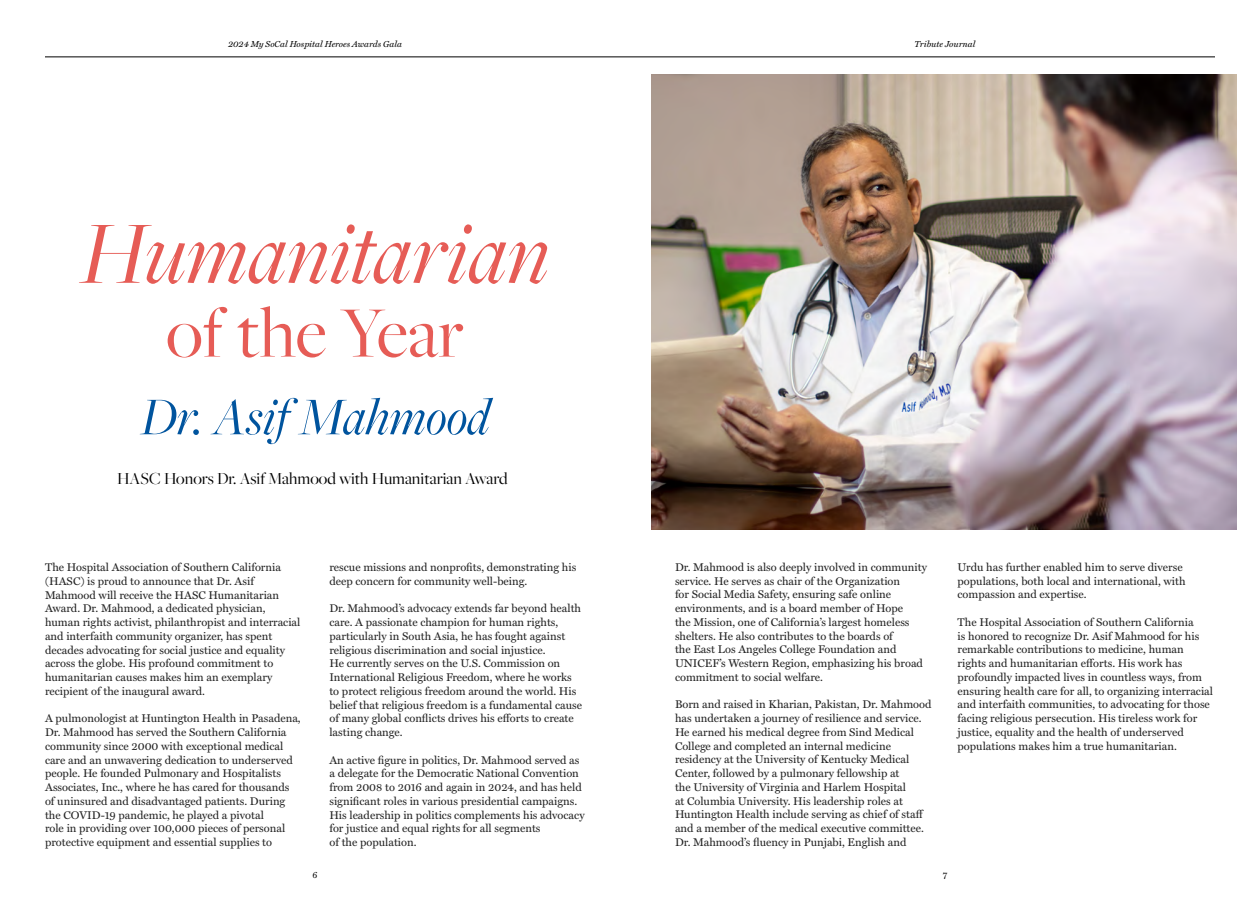
<style>
.page{position:relative;width:1260px;height:900px;background:#fff}
.page>*{position:absolute;margin:0;border:0;box-sizing:border-box;transform-origin:0 0}
.t1{font:italic 92.5px "Freight Big Pro";color:#e65c56}
.t2{font:75px "Freight Big Pro";color:#e65c56}
.t3{font:italic 55px "Freight Big Pro";color:#00549e}
.t4{font:17.5px "Freight Big Pro";color:#000}
.t5{font:11.25px/13.8px "Miller Text";color:#232323}
.t6{font:italic 8.75px "Miller Text";color:#000}
.t7{font:8.75px "Miller Text";color:#000}
</style>
<div class="page">
<img style="left:651px;top:75px;width:585px;height:454px">
<hr style="left:45px;top:57px;width:585px;height:1px;background:#000101">
<hr style="left:630px;top:57px;width:585px;height:1px;background:#000101">
<p class="t6" style="left:228px;top:37px;width:175px">2024 My SoCal Hospital Heroes Awards Gala</p>
<p class="t6" style="left:915px;top:37px;width:62px">Tribute Journal</p>
<h1 class="t1" style="left:81px;top:193px;width:470px">Humanitarian</h1>
<h2 class="t2" style="left:166px;top:284px;width:299px">of the Year</h2>
<h3 class="t3" style="left:141px;top:381px;width:351px">Dr. Asif Mahmood</h3>
<h3 class="t4" style="left:117px;top:467px;width:392px">HASC Honors Dr. Asif Mahmood with Humanitarian Award</h3>
<p class="t5" style="left:45px;top:560px;width:257px">The Hospital Association of Southern California (HASC) is proud to announce that Dr. Asif Mahmood will receive the HASC Humanitarian Award. Dr. Mahmood, a dedicated physician, human rights activist, philanthropist and interracial and interfaith community organizer, has spent decades advocating for social justice and equality across the globe. His profound commitment to humanitarian causes makes him an exemplary recipient of the inaugural award.</p>
<p class="t5" style="left:45px;top:711px;width:257px">A pulmonologist at Huntington Health in Pasadena, Dr. Mahmood has served the Southern California community since 2000 with exceptional medical care and an unwavering dedication to underserved people. He founded Pulmonary and Hospitalists Associates, Inc., where he has cared for thousands of uninsured and disadvantaged patients. During the COVID-19 pandemic, he played a pivotal<br>role in providing over 100,000 pieces of personal protective equipment and essential supplies to</p>
<p class="t5" style="left:329px;top:560px;width:248px">rescue missions and nonprofits, demonstrating his deep concern for community well-being.</p>
<p class="t5" style="left:329px;top:601px;width:254px">Dr. Mahmood’s advocacy extends far beyond health care. A passionate champion for human rights, particularly in South Asia, he has fought against religious discrimination and social injustice.<br>He currently serves on the U.S. Commission on International Religious Freedom, where he works to protect religious freedom around the world. His belief that religious freedom is a fundamental cause of many global conflicts drives his efforts to create lasting change.</p>
<p class="t5" style="left:329px;top:752px;width:257px">An active figure in politics, Dr. Mahmood served as a delegate for the Democratic National Convention from 2008 to 2016 and again in 2024, and has held significant roles in various presidential campaigns.<br>His leadership in politics complements his advocacy for justice and equal rights for all segments<br>of the population.</p>
<p class="t5" style="left:675px;top:559px;width:253px">Dr. Mahmood is also deeply involved in community service. He serves as chair of the Organization<br>for Social Media Safety, ensuring safe online environments, and is a board member of Hope<br>the Mission, one of California’s largest homeless shelters. He also contributes to the boards of<br>the East Los Angeles College Foundation and UNICEF’s Western Region, emphasizing his broad commitment to social welfare.</p>
<p class="t5" style="left:675px;top:697px;width:258px">Born and raised in Kharian, Pakistan, Dr. Mahmood has undertaken a journey of resilience and service.<br>He earned his medical degree from Sind Medical College and completed an internal medicine residency at the University of Kentucky Medical Center, followed by a pulmonary fellowship at<br>the University of Virginia and Harlem Hospital<br>at Columbia University. His leadership roles at Huntington Health include serving as chief of staff and a member of the medical executive committee.<br>Dr. Mahmood’s fluency in Punjabi, English and</p>
<p class="t7" style="left:313px;top:868px;width:6px">6</p>
<p class="t7" style="left:943px;top:868px;width:6px">7</p>
<p class="t5" style="left:958px;top:559px;width:230px">Urdu has further enabled him to serve diverse populations, both local and international, with compassion and expertise.</p>
<p class="t5" style="left:958px;top:614px;width:257px">The Hospital Association of Southern California<br>is honored to recognize Dr. Asif Mahmood for his remarkable contributions to medicine, human rights and humanitarian efforts. His work has profoundly impacted lives in countless ways, from ensuring health care for all, to organizing interracial and interfaith communities, to advocating for those facing religious persecution. His tireless work for justice, equality and the health of underserved populations makes him a true humanitarian.</p>
</div>
